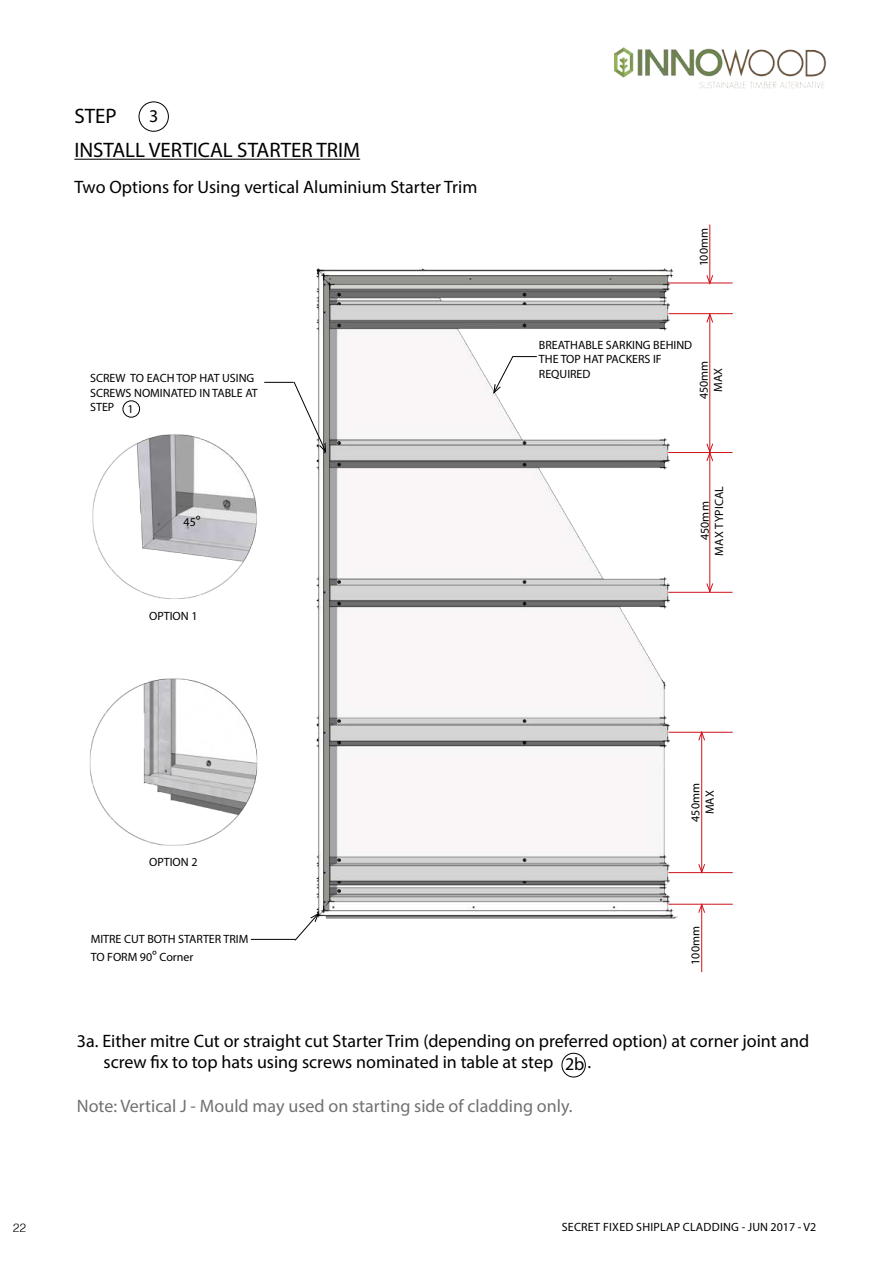
<style>
.page{position:relative;width:893px;height:1263px;background:#fff}
.page>*{position:absolute;margin:0;border:0;box-sizing:border-box;transform-origin:0 0}
.t1{font:21px "Myriad Pro";color:#000}
.t2{font:18px/21.6px "Myriad Pro";color:#000}
.t3{font:18px "Myriad Pro";color:#727171}
.t4{font:12px/14.4px "Myriad Pro";color:#000}
.t5{font:12px "Myriad Pro";letter-spacing:.02em;color:#000}
.t6{font:300 12px "Helvetica";color:#000}
.s1{font-size:15px}
</style>
<div class="page">
<hr style="left:74px;top:159px;width:286px;height:1px;background:#000">
<div style="left:139px;top:102px;width:30px;height:29px;border:1px solid #000;border-radius:50%"></div>
<div style="left:562px;top:1053px;width:23px;height:24px;border:1px solid #000;border-radius:50%"></div>
<img style="left:614px;top:47px;width:213px;height:42px">
<img style="left:316px;top:268px;width:362px;height:651px">
<svg style="left:294px;top:381px;width:32px;height:71px"></svg>
<div style="left:123px;top:401px;width:17px;height:16px;border:1px solid #000;border-radius:50%"></div>
<hr style="left:264px;top:382px;width:30px;height:1px;background:#000">
<svg style="left:294px;top:913px;width:25px;height:28px"></svg>
<hr style="left:251px;top:939px;width:44px;height:1px;background:#000">
<img style="left:89px;top:678px;width:169px;height:168px">
<img style="left:92px;top:434px;width:165px;height:165px">
<hr style="left:668px;top:452px;width:64px;height:1px;background:#d0121b">
<hr style="left:668px;top:283px;width:64px;height:1px;background:#d0121b">
<hr style="left:709px;top:314px;width:1px;height:138px;background:#d0121b">
<svg style="left:706px;top:314px;width:7px;height:9px"></svg>
<hr style="left:668px;top:592px;width:64px;height:1px;background:#d0121b">
<hr style="left:709px;top:453px;width:1px;height:138px;background:#d0121b">
<svg style="left:706px;top:583px;width:7px;height:10px"></svg>
<svg style="left:706px;top:443px;width:7px;height:18px"></svg>
<hr style="left:669px;top:313px;width:64px;height:1px;background:#d0121b">
<hr style="left:709px;top:225px;width:1px;height:58px;background:#d0121b">
<svg style="left:706px;top:275px;width:7px;height:9px"></svg>
<hr style="left:668px;top:904px;width:65px;height:1px;background:#d0121b">
<hr style="left:668px;top:872px;width:65px;height:1px;background:#d0121b">
<hr style="left:701px;top:732px;width:1px;height:140px;background:#d0121b">
<svg style="left:698px;top:864px;width:7px;height:9px"></svg>
<svg style="left:698px;top:731px;width:7px;height:10px"></svg>
<hr style="left:668px;top:732px;width:65px;height:1px;background:#d0121b">
<hr style="left:701px;top:904px;width:1px;height:68px;background:#d0121b">
<svg style="left:698px;top:903px;width:7px;height:10px"></svg>
<svg style="left:493px;top:356px;width:44px;height:38px"></svg>
<h1 class="t1" style="left:74px;top:103px;width:44px">STEP</h1>
<h2 class="t2" style="left:149px;top:105px;width:11px">3</h2>
<h1 class="t1" style="left:74px;top:137px;width:287px">INSTALL VERTICAL STARTER TRIM</h1>
<h2 class="t2" style="left:74px;top:176px;width:404px">Two Options for Using vertical Aluminium Starter Trim</h2>
<p class="t4" style="left:90px;top:371px;width:169px">SCREW TO EACH TOP HAT USING<br>SCREWS NOMINATED IN TABLE AT<br>STEP 1</p>
<p class="t4" style="left:184px;top:514px;width:19px">45<span class="s1">°</span></p>
<p class="t4" style="left:149px;top:609px;width:50px">OPTION 1</p>
<p class="t4" style="left:696px;top:266px;width:40px;rotate:-90deg">100mm</p>
<p class="t4" style="left:539px;top:338px;width:155px">BREATHABLE SARKING BEHIND<br>THE TOP HAT PACKERS IF<br>REQUIRED</p>
<p class="t4" style="left:696px;top:399px;width:40px;text-align:center;rotate:-90deg">450mm<br>MAX</p>
<p class="t4" style="left:697px;top:556px;width:71px;text-align:center;rotate:-90deg">450mm<br>MAX TYPICAL</p>
<p class="t6" style="left:13px;top:1217px;width:15px">22</p>
<p class="t4" style="left:149px;top:854px;width:50px">OPTION 2</p>
<p class="t4" style="left:91px;top:930px;width:159px;line-height:18px">MITRE CUT BOTH STARTER TRIM<br>TO FORM 90<span class="s1">°</span> Corner</p>
<p class="t4" style="left:688px;top:821px;width:40px;text-align:center;rotate:-90deg">450mm<br>MAX</p>
<p class="t4" style="left:688px;top:964px;width:40px;rotate:-90deg">100mm</p>
<h2 class="t2" style="left:104px;top:1029px;width:707px;text-indent:-27px">3a. Either mitre Cut or straight cut Starter Trim (depending on preferred option) at corner joint and screw fix to top hats using screws nominated in table at step</h2>
<h2 class="t2" style="left:565px;top:1053px;width:21px">2b</h2>
<h2 class="t2" style="left:588px;top:1051px;width:5px">.</h2>
<h2 class="t3" style="left:77px;top:1094px;width:497px">Note: Vertical J - Mould may used on starting side of cladding only.</h2>
<p class="t5" style="left:562px;top:1219px;width:256px">SECRET FIXED SHIPLAP CLADDING - JUN 2017 - V2</p>
</div>
